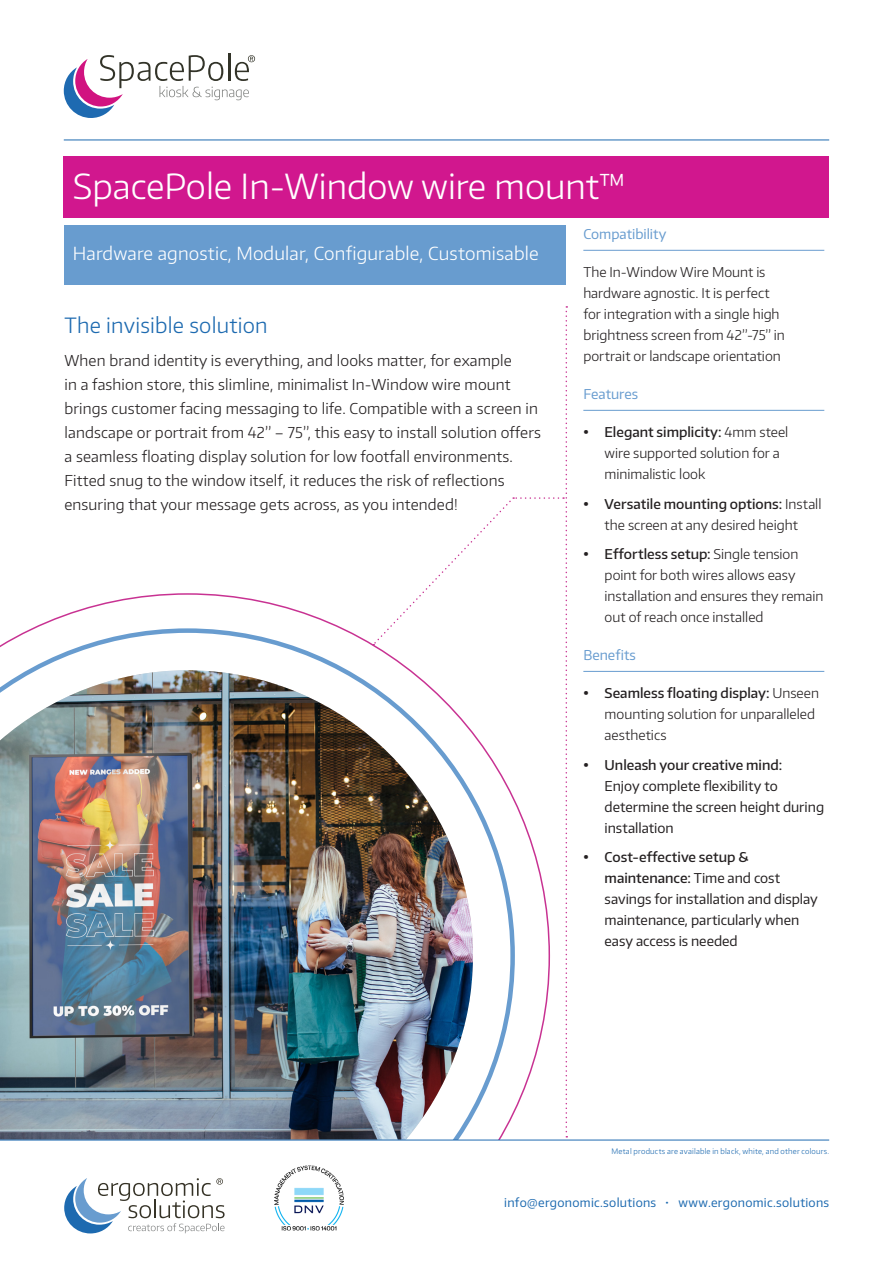
<style>
.page{position:relative;width:893px;height:1263px;background:#fff}
.page>*{position:absolute;margin:0;border:0;box-sizing:border-box;transform-origin:0 0}
.t1{font:300 34.5px "Encode Sans";color:#fff}
.t2{font:300 21px "Encode Sans";letter-spacing:.01em;color:#1d6ab0}
.Intro{font:300 18px "Encode Sans";letter-spacing:.01em;color:#fff}
.Intro-2{font:300 15px/24px "Encode Sans";letter-spacing:.01em;color:#231f20}
.Body_Copy{font:300 13.5px/21px "Encode Sans";color:#231f20}
.t3{font:13.5px/21px "Encode Sans";color:#231f20}
.t4{font:13.5px "Encode Sans";color:#689ccf}
.t5{font:12px "Encode Sans";letter-spacing:.025em;color:#1d6ab0}
.t6{font:300 7.5px "Encode Sans";letter-spacing:.025em;color:#1d6ab0}
.s1{font-size:28.5px}
.s2{font-weight:900}
.s3{font-weight:500}
</style>
<div class="page">
<div style="left:64px;top:156px;width:765px;height:62px;background:#d1178e"></div>
<hr style="left:583px;top:250px;width:241px;height:1px;background:#689ccf">
<hr style="left:583px;top:410px;width:241px;height:1px;background:#689ccf">
<hr style="left:583px;top:671px;width:241px;height:1px;background:#689ccf">
<svg style="left:422px;top:306px;width:145px;height:831px"></svg>
<svg style="left:32px;top:593px;width:518px;height:547px"></svg>
<svg style="left:0;top:628px;width:515px;height:512px"></svg>
<img style="left:0;top:670px;width:473px;height:470px">
<div style="left:64px;top:225px;width:502px;height:60px;background:#689ccf"></div>
<hr style="left:228px;top:53px;width:2px;height:28px;background:#323328">
<svg style="left:64px;top:55px;width:191px;height:63px"></svg>
<hr style="left:64px;top:140px;width:765px;height:1px;background:#1d6ab0">
<hr style="left:0;top:1140px;width:829px;height:1px;background:#1d6ab0">
<svg style="left:64px;top:1178px;width:161px;height:55px"></svg>
<img style="left:274px;top:1165px;width:69px;height:65px">
<p class="t1" style="left:73px;top:164px;width:554px">SpacePole In-Window wire mount<span class="s1">™</span></p>
<p class="Intro" style="left:73px;top:242px;width:467px">Hardware agnostic, Modular, Configurable, Customisable</p>
<h2 class="t2" style="left:64px;top:312px;width:204px">The invisible solution</h2>
<p class="Intro-2" style="left:64px;top:348px;width:478px">When brand identity is everything, and looks matter, for example<br>in a fashion store, this slimline, minimalist In-Window wire mount brings customer facing messaging to life. Compatible with a screen in landscape or portrait from 42” – 75”, this easy to install solution offers a seamless floating display solution for low footfall environments.<br>Fitted snug to the window itself, it reduces the risk of reflections ensuring that your message gets across, as you intended!</p>
<h3 class="t4" style="left:583px;top:225px;width:85px">Compatibility</h3>
<p class="Body_Copy" style="left:583px;top:261px;width:203px">The In-Window Wire Mount is hardware agnostic. It is perfect for integration with a single high brightness screen from 42”-75” in portrait or landscape orientation</p>
<h3 class="t4" style="left:583px;top:385px;width:56px">Features</h3>
<p class="Body_Copy" style="left:605px;top:421px;width:185px;text-indent:-21px"><span class="s2">•</span> <span class="s3">Elegant simplicity:</span> 4mm steel wire supported solution for a minimalistic look</p>
<p class="Body_Copy" style="left:583px;top:493px;width:240px;text-align:center"><span class="s2">•</span> <span class="s3">Versatile mounting options:</span> Install the screen at any desired height</p>
<p class="Body_Copy" style="left:605px;top:543px;width:220px;text-indent:-21px"><span class="s2">•</span> <span class="s3">Effortless setup:</span> Single tension point for both wires allows easy installation and ensures they remain out of reach once installed</p>
<h3 class="t4" style="left:583px;top:646px;width:54px">Benefits</h3>
<p class="Body_Copy" style="left:605px;top:682px;width:216px;text-indent:-21px"><span class="s2">•</span> <span class="s3">Seamless floating display:</span> Unseen mounting solution for unparalleled aesthetics</p>
<p class="t3" style="left:605px;top:754px;width:221px;text-indent:-21px"><span class="s2">•</span> <span class="s3">Unleash your creative mind:<br></span>Enjoy complete flexibility to determine the screen height during installation</p>
<p class="t3" style="left:605px;top:846px;width:215px;text-indent:-21px"><span class="s2">•</span> <span class="s3">Cost-effective setup &amp; maintenance:</span> Time and cost savings for installation and display maintenance, particularly when easy access is needed</p>
<p class="t6" style="left:611px;top:1146px;width:219px">Metal products are available in black, white, and other colours.</p>
<p class="t5" style="left:504px;top:1195px;width:327px">info@ergonomic.solutions • www.ergonomic.solutions</p>
</div>
